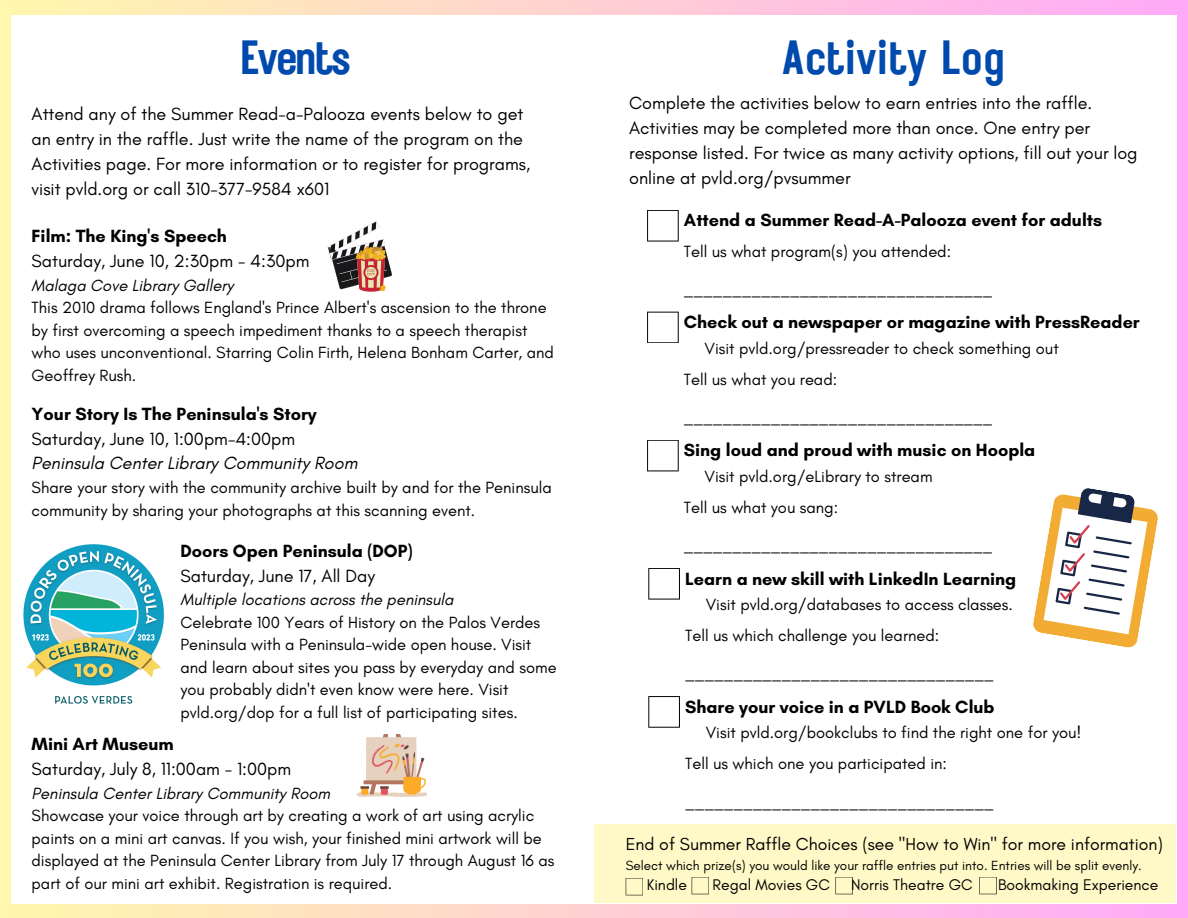
<style>
.page{position:relative;width:1188px;height:918px;background:#fff}
.page>*{position:absolute;margin:0;border:0;box-sizing:border-box;transform-origin:0 0}
.t1{font:48px "Rustic Printed";color:#004aad}
.t2{font:18px/24.8px "Glacial Indifference";color:#000}
.t3{font:700 18px "Glacial Indifference";color:#000}
.t4{font:italic 18px "Glacial Indifference";color:#000}
.t5{font:17.7px "Glacial Indifference";color:#000}
.t6{font:16.5px/22.5px "Glacial Indifference";color:#000}
.t7{font:italic 16.5px "Glacial Indifference";color:#000}
.t8{font:15.75px "Glacial Indifference";color:#000}
.t9{font:13.5px "Glacial Indifference";color:#000}
</style>
<div class="page">
<div style="left:0;top:0;width:1188px;height:918px;background:linear-gradient(to right,#fff7ad,#ffaaf8)"></div>
<div style="left:11px;top:16px;width:1166px;height:888px;background:#fff"></div>
<img style="left:0;top:530px;width:164px;height:187px">
<div style="left:594px;top:824px;width:582px;height:79px;background:#fff9c7"></div>
<svg style="left:626px;top:878px;width:17px;height:17px"></svg>
<svg style="left:692px;top:877px;width:17px;height:17px"></svg>
<svg style="left:836px;top:877px;width:17px;height:17px"></svg>
<svg style="left:979px;top:877px;width:18px;height:17px"></svg>
<svg style="left:647px;top:210px;width:32px;height:32px"></svg>
<svg style="left:647px;top:312px;width:32px;height:31px"></svg>
<svg style="left:647px;top:440px;width:32px;height:31px"></svg>
<svg style="left:648px;top:568px;width:32px;height:32px"></svg>
<svg style="left:648px;top:696px;width:32px;height:32px"></svg>
<svg style="left:359px;top:285px;width:24px;height:7px"></svg>
<svg style="left:327px;top:221px;width:65px;height:70px"></svg>
<svg style="left:357px;top:734px;width:70px;height:63px"></svg>
<svg style="left:1033px;top:488px;width:125px;height:160px"></svg>
<p class="t1" style="left:239px;top:25px;width:113px">Events</p>
<p class="t2" style="left:32px;top:102px;width:500px">Attend any of the Summer Read-a-Palooza events below to get an entry in the raffle. Just write the name of the program on the Activities page. For more information or to register for programs, visit pvld.org or call 310-377-9584 x601</p>
<p class="t3" style="left:32px;top:225px;width:197px">Film: The King's Speech</p>
<p class="t2" style="left:32px;top:248px;width:279px">Saturday, June 10, 2:30pm - 4:30pm</p>
<p class="t7" style="left:32px;top:275px;width:204px">Malaga Cove Library Gallery</p>
<p class="t6" style="left:32px;top:296px;width:524px">This 2010 drama follows England's Prince Albert's ascension to the throne by first overcoming a speech impediment thanks to a speech therapist who uses unconventional. Starring Colin Firth, Helena Bonham Carter, and Geoffrey Rush.</p>
<p class="t3" style="left:32px;top:403px;width:287px">Your Story Is The Peninsula's Story</p>
<p class="t2" style="left:32px;top:426px;width:265px">Saturday, June 10, 1:00pm-4:00pm</p>
<p class="t4" style="left:32px;top:452px;width:327px">Peninsula Center Library Community Room</p>
<p class="t6" style="left:32px;top:476px;width:522px">Share your story with the community archive built by and for the Peninsula community by sharing your photographs at this scanning event.</p>
<p class="t3" style="left:180px;top:540px;width:234px">Doors Open Peninsula (DOP)</p>
<p class="t2" style="left:180px;top:563px;width:196px">Saturday, June 17, All Day</p>
<p class="t7" style="left:180px;top:590px;width:275px">Multiple locations across the peninsula</p>
<p class="t6" style="left:180px;top:611px;width:378px">Celebrate 100 Years of History on the Palos Verdes Peninsula with a Peninsula-wide open house. Visit and learn about sites you pass by everyday and some you probably didn't even know were here. Visit pvld.org/dop for a full list of participating sites.</p>
<p class="t3" style="left:32px;top:733px;width:144px">Mini Art Museum</p>
<p class="t2" style="left:32px;top:756px;width:261px">Saturday, July 8, 11:00am - 1:00pm</p>
<p class="t7" style="left:32px;top:783px;width:300px">Peninsula Center Library Community Room</p>
<p class="t6" style="left:32px;top:804px;width:524px">Showcase your voice through art by creating a work of art using acrylic paints on a mini art canvas. If you wish, your finished mini artwork will be displayed at the Peninsula Center Library from July 17 through August 16 as part of our mini art exhibit. Registration is required.</p>
<p class="t1" style="left:782px;top:25px;width:225px">Activity Log</p>
<p class="t2" style="left:629px;top:91px;width:510px">Complete the activities below to earn entries into the raffle.<br>Activities may be completed more than once. One entry per response listed. For twice as many activity options, fill out your log online at pvld.org/pvsummer</p>
<p class="t3" style="left:684px;top:209px;width:420px">Attend a Summer Read-A-Palooza event for adults</p>
<p class="t6" style="left:684px;top:240px;width:269px">Tell us what program(s) you attended:</p>
<p class="t6" style="left:684px;top:278px;width:310px">________________________________</p>
<p class="t3" style="left:684px;top:311px;width:457px">Check out a newspaper or magazine with PressReader</p>
<p class="t6" style="left:705px;top:337px;width:356px">Visit pvld.org/pressreader to check something out</p>
<p class="t6" style="left:684px;top:368px;width:155px">Tell us what you read:</p>
<p class="t6" style="left:684px;top:406px;width:310px">________________________________</p>
<p class="t3" style="left:684px;top:439px;width:353px">Sing loud and proud with music on Hoopla</p>
<p class="t6" style="left:705px;top:465px;width:230px">Visit pvld.org/eLibrary to stream</p>
<p class="t6" style="left:684px;top:496px;width:156px">Tell us what you sang:</p>
<p class="t6" style="left:684px;top:534px;width:310px">________________________________</p>
<p class="t3" style="left:685px;top:567px;width:333px">Learn a new skill with LinkedIn Learning</p>
<p class="t6" style="left:706px;top:593px;width:309px">Visit pvld.org/databases to access classes.</p>
<p class="t6" style="left:685px;top:624px;width:256px">Tell us which challenge you learned:</p>
<p class="t6" style="left:685px;top:662px;width:310px">________________________________</p>
<p class="t3" style="left:685px;top:696px;width:311px">Share your voice in a PVLD Book Club</p>
<p class="t6" style="left:706px;top:721px;width:377px">Visit pvld.org/bookclubs to find the right one for you!</p>
<p class="t6" style="left:685px;top:752px;width:263px">Tell us which one you participated in:</p>
<p class="t6" style="left:685px;top:791px;width:310px">________________________________</p>
<p class="t5" style="left:626px;top:833px;width:539px">End of Summer Raffle Choices (see "How to Win" for more information)</p>
<p class="t9" style="left:626px;top:857px;width:518px">Select which prize(s) you would like your raffle entries put into. Entries will be split evenly.</p>
<p class="t8" style="left:647px;top:875px;width:42px">Kindle</p>
<p class="t8" style="left:713px;top:875px;width:119px">Regal Movies GC</p>
<p class="t8" style="left:851px;top:875px;width:123px">Norris Theatre GC</p>
<p class="t8" style="left:998px;top:875px;width:162px">Bookmaking Experience</p>
</div>
